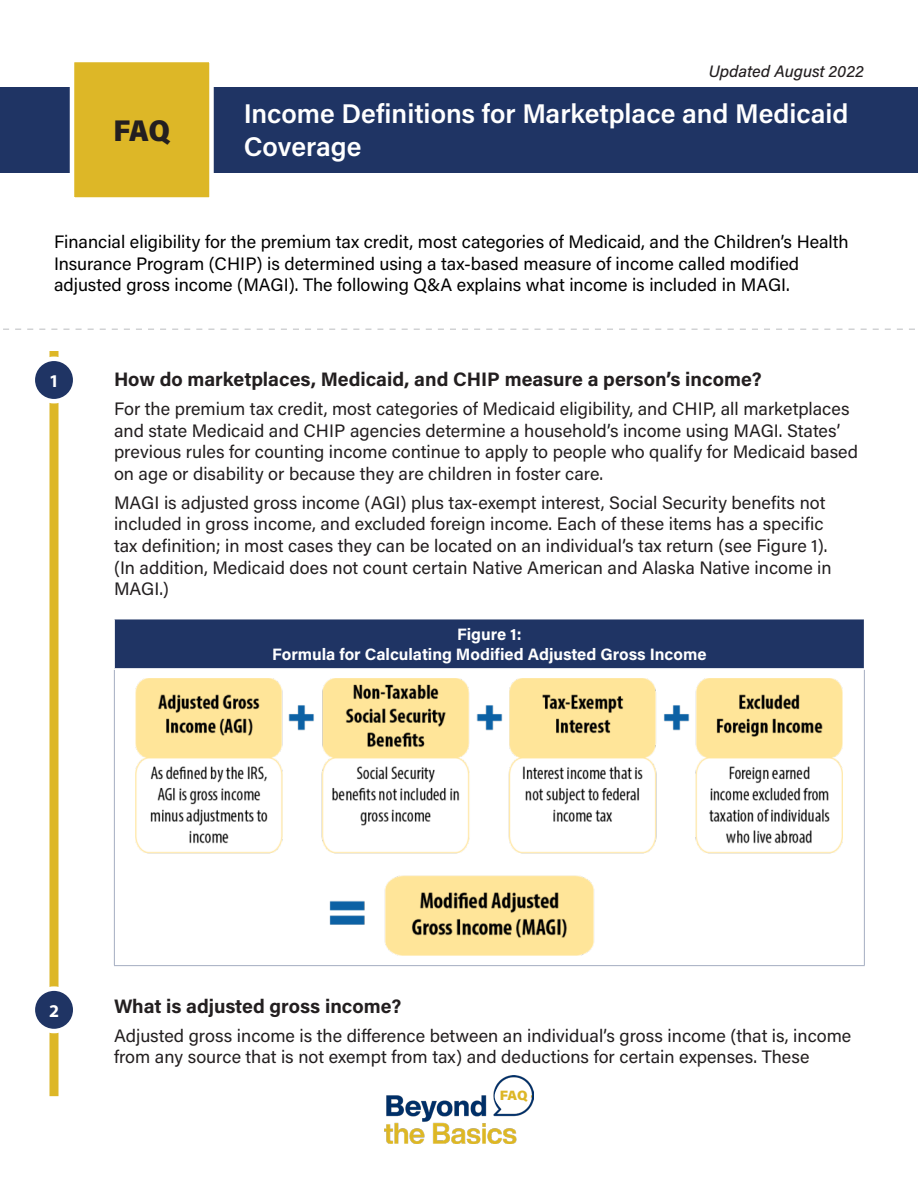
<style>
.page{position:relative;width:918px;height:1188px;background:#fff}
.page>*{position:absolute;margin:0;border:0;box-sizing:border-box;transform-origin:0 0}
.t1{font:900 30px "Acumin Pro Semi Cond";color:#231f20}
.t2{font:600 27px/32.4px "Acumin Pro";color:#fff}
.Key_Facts_Q_Title{font:700 19.5px "Acumin Pro";color:#231f20}
.Paragraph_Text{font:18px/21.6px "Acumin Pro";color:#231f20}
.Paragraph_Text-2{font:18px/21.6px "Acumin Pro";color:#000}
.t3{font:700 18px "Myriad Pro";color:#fff}
.Table_Header{font:700 16.5px "Acumin Pro";color:#fff}
.t4{font:italic 500 16.5px "Acumin Pro";color:#231f20}
.t5{font:900 13.5px "Acumin Pro";color:#ddb727}
</style>
<div class="page">
<div style="left:0;top:87px;width:918px;height:85px;background:#1f3464"></div>
<div style="left:70px;top:58px;width:144px;height:144px;background:#ddb727;border:4px solid #fff"></div>
<img style="left:384px;top:1075px;width:150px;height:68px">
<div style="left:495px;top:1082px;width:36px;height:29px;background:#fff;border-radius:50%"></div>
<div style="left:50px;top:351px;width:8px;height:745px;background:#ddb727"></div>
<div style="left:33px;top:359px;width:42px;height:42px;background:#1f3464;border-radius:50%"></div>
<div style="left:31px;top:357px;width:46px;height:46px;border:4px solid #fff;border-radius:50%"></div>
<div style="left:33px;top:989px;width:42px;height:42px;background:#1f3464;border-radius:50%"></div>
<div style="left:31px;top:986px;width:47px;height:47px;border:4px solid #fff;border-radius:50%"></div>
<svg style="left:3px;top:328px;width:912px;height:2px"></svg>
<div style="left:114px;top:619px;width:750px;height:50px;background:#1f3464"></div>
<hr style="left:114px;top:670px;width:1px;height:295px;background:#a5aec1">
<hr style="left:864px;top:670px;width:1px;height:295px;background:#a5aec1">
<hr style="left:114px;top:965px;width:751px;height:1px;background:#a5aec1">
<hr style="left:114px;top:619px;width:751px;height:1px;background:#fff">
<hr style="left:114px;top:619px;width:1px;height:49px;background:#fff">
<hr style="left:114px;top:668px;width:751px;height:2px;background:#fff">
<img style="left:136px;top:678px;width:706px;height:277px">
<h1 class="t1" style="left:113px;top:109px;width:58px">FAQ</h1>
<p class="t4" style="left:709px;top:59px;width:157px">Updated August 2022</p>
<p class="t2" style="left:244px;top:97px;width:606px">Income Definitions for Marketplace and Medicaid<br>Coverage</p>
<p class="Paragraph_Text-2" style="left:54px;top:230px;width:796px">Financial eligibility for the premium tax credit, most categories of Medicaid, and the Children’s Health<br>Insurance Program (CHIP) is determined using a tax-based measure of income called modified adjusted gross income (MAGI). The following Q&amp;A explains what income is included in MAGI.</p>
<p class="t3" style="left:49px;top:369px;width:11px">1</p>
<p class="Key_Facts_Q_Title" style="left:114px;top:365px;width:649px">How do marketplaces, Medicaid, and CHIP measure a person’s income?</p>
<p class="Paragraph_Text" style="left:114px;top:397px;width:746px">For the premium tax credit, most categories of Medicaid eligibility, and CHIP, all marketplaces and state Medicaid and CHIP agencies determine a household’s income using MAGI. States’ previous rules for counting income continue to apply to people who qualify for Medicaid based on age or disability or because they are children in foster care.</p>
<p class="Paragraph_Text" style="left:114px;top:491px;width:719px">MAGI is adjusted gross income (AGI) plus tax-exempt interest, Social Security benefits not included in gross income, and excluded foreign income. Each of these items has a specific tax definition; in most cases they can be located on an individual’s tax return (see Figure 1). (In addition, Medicaid does not count certain Native American and Alaska Native income in MAGI.)</p>
<p class="Table_Header" style="left:457px;top:623px;width:66px">Figure 1:</p>
<p class="Table_Header" style="left:272px;top:643px;width:436px">Formula for Calculating Modified Adjusted Gross Income</p>
<p class="t3" style="left:49px;top:999px;width:11px">2</p>
<p class="Key_Facts_Q_Title" style="left:114px;top:992px;width:289px">What is adjusted gross income?</p>
<p class="Paragraph_Text" style="left:114px;top:1024px;width:739px">Adjusted gross income is the difference between an individual’s gross income (that is, income from any source that is not exempt from tax) and deductions for certain expenses. These</p>
<p class="t5" style="left:500px;top:1086px;width:29px">FAQ</p>
</div>
